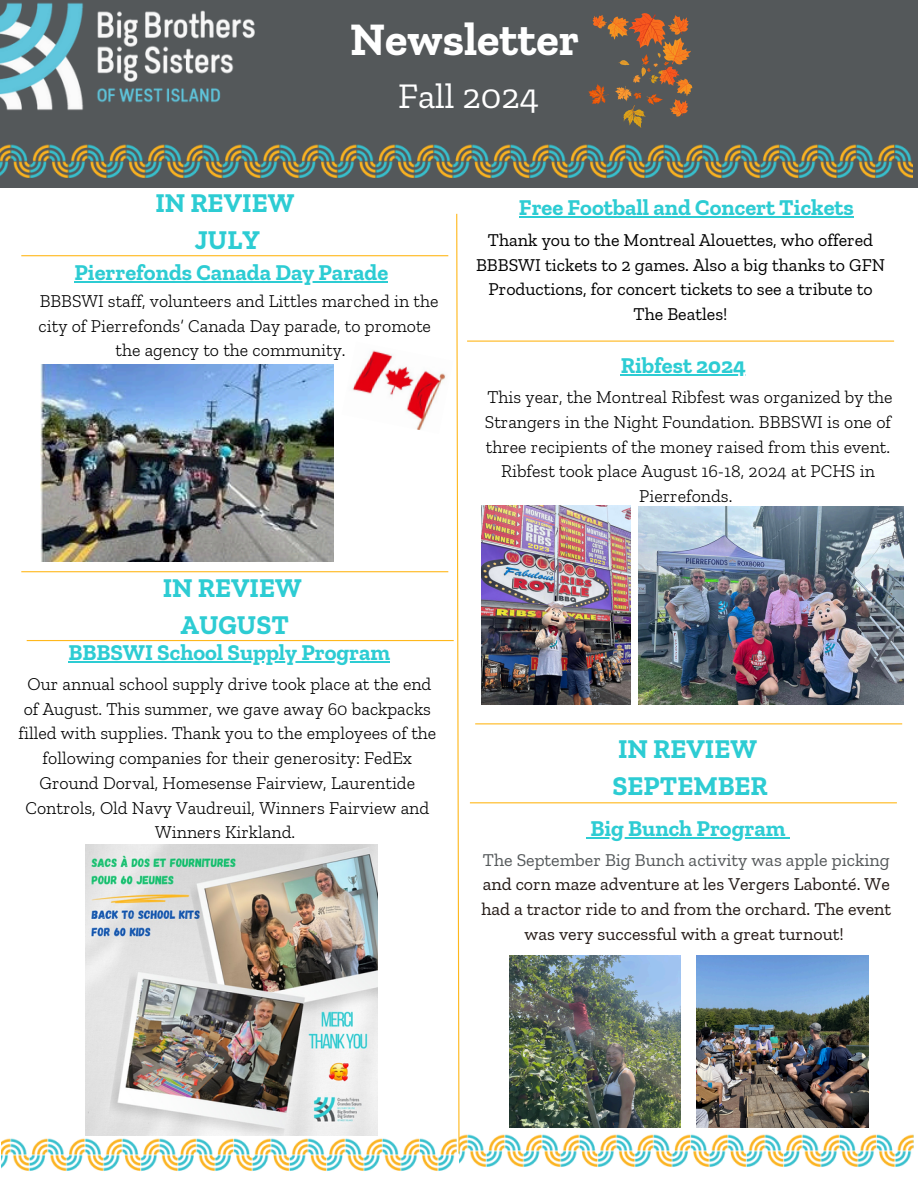
<style>
.page{position:relative;width:918px;height:1188px;background:#fff}
.page>*{position:absolute;margin:0;border:0;box-sizing:border-box;transform-origin:0 0}
.t1{font:700 46.35px "Zilla Slab";color:#fff}
.t2{font:35.85px "Zilla Slab";color:#fff}
.t3{font:700 27px/37.2px "Zilla Slab";color:#2dccd3;text-align:center}
.t4{font:700 22.5px "Zilla Slab";color:#2dccd3}
.t5{font:300 18px/24.8px "Zilla Slab";color:#000;text-align:center}
.t6{font:18px/24.8px "Zilla Slab";color:#231915;text-align:center}
.t7{font:18px/24.8px "Zilla Slab";color:#000;text-align:center}
.s1{color:#54585a}
</style>
<div class="page">
<div style="left:0;top:0;width:918px;height:187px;background:#54585a"></div>
<svg style="left:456px;top:213px;width:4px;height:941px"></svg>
<hr style="left:21px;top:255px;width:427px;height:1px;background:#ffb81c">
<hr style="left:475px;top:723px;width:427px;height:1px;background:#ffb81c">
<hr style="left:27px;top:640px;width:427px;height:1px;background:#ffb81c">
<hr style="left:470px;top:802px;width:427px;height:1px;background:#ffb81c">
<img style="left:40px;top:365px;width:294px;height:197px">
<img style="left:352px;top:350px;width:94px;height:80px">
<img style="left:639px;top:507px;width:264px;height:198px">
<img style="left:481px;top:505px;width:150px;height:199px">
<hr style="left:467px;top:341px;width:427px;height:1px;background:#ffb81c">
<img style="left:2px;top:1113px;width:454px;height:58px">
<img style="left:459px;top:1109px;width:455px;height:58px">
<img style="left:86px;top:844px;width:291px;height:292px">
<img style="left:697px;top:955px;width:172px;height:172px">
<hr style="left:75px;top:281px;width:313px;height:1px;background:#2dccd3">
<hr style="left:68px;top:661px;width:322px;height:1px;background:#2dccd3">
<hr style="left:591px;top:837px;width:194px;height:1px;background:#2dccd3">
<hr style="left:519px;top:216px;width:335px;height:1px;background:#2dccd3">
<hr style="left:621px;top:374px;width:125px;height:1px;background:#2dccd3">
<hr style="left:21px;top:571px;width:427px;height:1px;background:#ffb81c">
<svg style="left:588px;top:13px;width:105px;height:106px"></svg>
<img style="left:0;top:3px;width:255px;height:108px">
<img style="left:0;top:119px;width:912px;height:69px">
<img style="left:510px;top:955px;width:171px;height:172px">
<p class="t1" style="left:350px;top:11px;width:231px">Newsletter</p>
<p class="t2" style="left:398px;top:74px;width:143px">Fall 2024</p>
<p class="t3" style="left:155px;top:184px;width:141px">IN REVIEW<br>JULY</p>
<p class="t4" style="left:75px;top:259px;width:315px">Pierrefonds Canada Day Parade</p>
<h3 class="t5" style="left:40px;top:288px;width:400px">BBBSWI staff, volunteers and Littles marched in the</h3>
<h3 class="t5" style="left:39px;top:313px;width:394px">city of Pierrefonds’ Canada Day parade, to promote</h3>
<h3 class="t5" style="left:115px;top:338px;width:232px">the agency to the community.</h3>
<p class="t3" style="left:163px;top:569px;width:141px">IN REVIEW<br>AUGUST</p>
<h2 class="t4" style="left:68px;top:639px;width:323px">BBBSWI School Supply Program</h2>
<p class="t5" style="left:18px;top:671px;width:419px">Our annual school supply drive took place at the end of August. This summer, we gave away 60 backpacks filled with supplies. Thank you to the employees of the following companies for their generosity: FedEx Ground Dorval, Homesense Fairview, Laurentide Controls, Old Navy Vaudreuil, Winners Fairview and Winners Kirkland.</p>
<h2 class="t4" style="left:519px;top:194px;width:336px">Free Football and Concert Tickets</h2>
<h3 class="t7" style="left:476px;top:227px;width:410px">Thank you to the Montreal Alouettes, who offered BBBSWI tickets to 2 games. Also a big thanks to GFN Productions, for concert tickets to see a tribute to The Beatles!</h3>
<h3 class="t4" style="left:621px;top:352px;width:127px">Ribfest 2024</h3>
<p class="t5" style="left:485px;top:385px;width:409px">This year, the Montreal Ribfest was organized by the Strangers in the Night Foundation. BBBSWI is one of three recipients of the money raised from this event.<br>Ribfest took place August 16-18, 2024 at PCHS in Pierrefonds.</p>
<p class="t3" style="left:613px;top:730px;width:157px;text-align:left">IN REVIEW<br>SEPTEMBER</p>
<p class="t4" style="left:591px;top:815px;width:196px">Big Bunch Program</p>
<p class="t6" style="left:481px;top:847px;width:411px"><span class="s1">The September Big Bunch activity was apple picking </span>and corn maze adventure at les Vergers Labonté. We had a tractor ride to and from the orchard. The event was very successful with a great turnout!</p>
</div>
